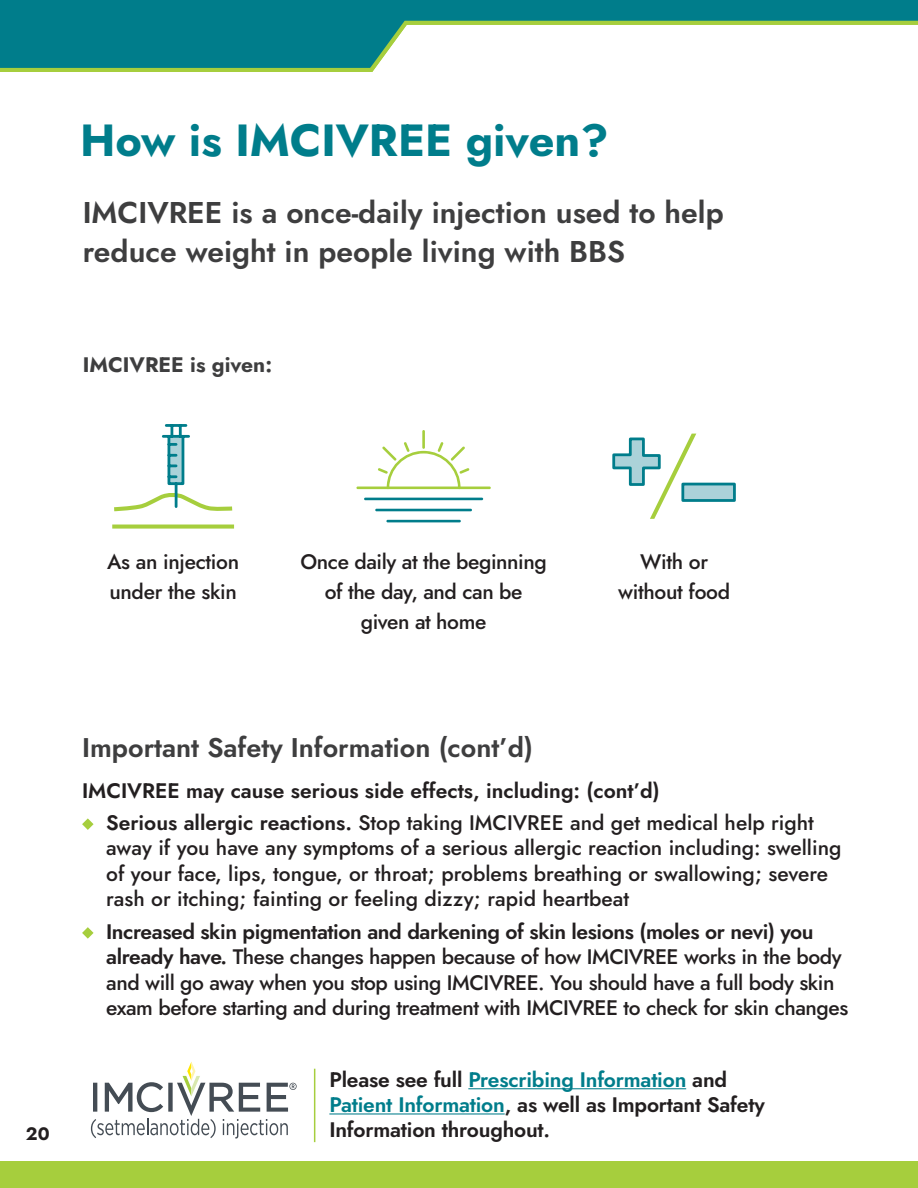
<style>
.page{position:relative;width:918px;height:1188px;background:#fff}
.page>*{position:absolute;margin:0;border:0;box-sizing:border-box;transform-origin:0 0}
.t1{font:700 45px "Jost";color:#007d8b}
.t2{font:600 30px/39px "Jost";color:#3e3e3f}
.t3{font:600 27px "Jost";color:#3e3e3f}
.t4{font:500 21px/30px "Jost";letter-spacing:-.02em;color:#231f20}
.t5{font:600 21px/25.2px "Jost";letter-spacing:-.01em;color:#231f20}
.t6{font:500 21px/25.5px "Jost";color:#231f20}
.t7{font:700 21px "Jost";color:#3e3e3f}
.t8{font:700 18px "Jost";color:#231f20}
.s1{font-weight:500}
.s2{font-weight:600}
.s3{color:#007d8b}
</style>
<div class="page">
<hr style="left:468px;top:1088px;width:218px;height:1px;background:#007d8b">
<hr style="left:329px;top:1113px;width:176px;height:2px;background:#007d8b">
<hr style="left:314px;top:1069px;width:1px;height:73px;background:#a6ce3d">
<svg style="left:91px;top:1062px;width:206px;height:77px"></svg>
<svg style="left:0;top:0;width:918px;height:72px"></svg>
<svg style="left:82px;top:818px;width:12px;height:12px"></svg>
<svg style="left:82px;top:927px;width:12px;height:12px"></svg>
<svg style="left:612px;top:434px;width:84px;height:85px"></svg>
<div style="left:681px;top:483px;width:55px;height:19px;background:#abd2d9;border:3px solid #007d8b"></div>
<svg style="left:114px;top:525px;width:118px;height:4px"></svg>
<svg style="left:114px;top:424px;width:119px;height:88px"></svg>
<hr style="left:364px;top:498px;width:119px;height:2px;background:#007d8b">
<hr style="left:375px;top:509px;width:97px;height:2px;background:#007d8b">
<hr style="left:386px;top:520px;width:75px;height:2px;background:#007d8b">
<hr style="left:422px;top:430px;width:3px;height:19px;background:#a6ce3d">
<svg style="left:378px;top:442px;width:91px;height:45px"></svg>
<hr style="left:356px;top:487px;width:135px;height:2px;background:#a6ce3d">
<div style="left:0;top:1161px;width:918px;height:27px;background:#a6ce3d"></div>
<h1 class="t1" style="left:80px;top:110px;width:530px">How is IMCIVREE given?</h1>
<h2 class="t2" style="left:83px;top:193px;width:643px">IMCIVREE is a once-daily injection used to help reduce weight in people living with BBS</h2>
<p class="t7" style="left:83px;top:351px;width:191px">IMCIVREE is given:</p>
<p class="t4" style="left:107px;top:546px;width:134px">As an injection under the skin</p>
<p class="t4" style="left:300px;top:546px;width:248px;text-align:center">Once daily at the beginning of the day, and can be given at home</p>
<p class="t4" style="left:618px;top:546px;width:114px;text-align:center">With or without food</p>
<p class="t8" style="left:26px;top:1121px;width:25px">20</p>
<p class="t3" style="left:82px;top:729px;width:453px">Important Safety Information (cont’d)</p>
<p class="t5" style="left:106px;top:774px;width:709px;line-height:32.2px;text-indent:-24px">IMCIVREE may cause serious side effects, including: (cont’d)<br>Serious allergic reactions. <span class="s1">Stop taking IMCIVREE and get medical help right</span></p>
<p class="t6" style="left:106px;top:836px;width:737px">away if you have any symptoms of a serious allergic reaction including: swelling of your face, lips, tongue, or throat; problems breathing or swallowing; severe rash or itching; fainting or feeling dizzy; rapid heartbeat</p>
<p class="t4" style="left:106px;top:919px;width:744px;line-height:25.5px"><span class="s2">Increased skin pigmentation and darkening of skin lesions (moles or nevi) you already have.</span> These changes happen because of how IMCIVREE works in the body and will go away when you stop using IMCIVREE. You should have a full body skin exam before starting and during treatment with IMCIVREE to check for skin changes</p>
<p class="t5" style="left:329px;top:1067px;width:437px">Please see full <span class="s3">Prescribing Information</span> and<br><span class="s3">Patient Information</span>, as well as Important Safety<br>Information throughout.</p>
</div>
